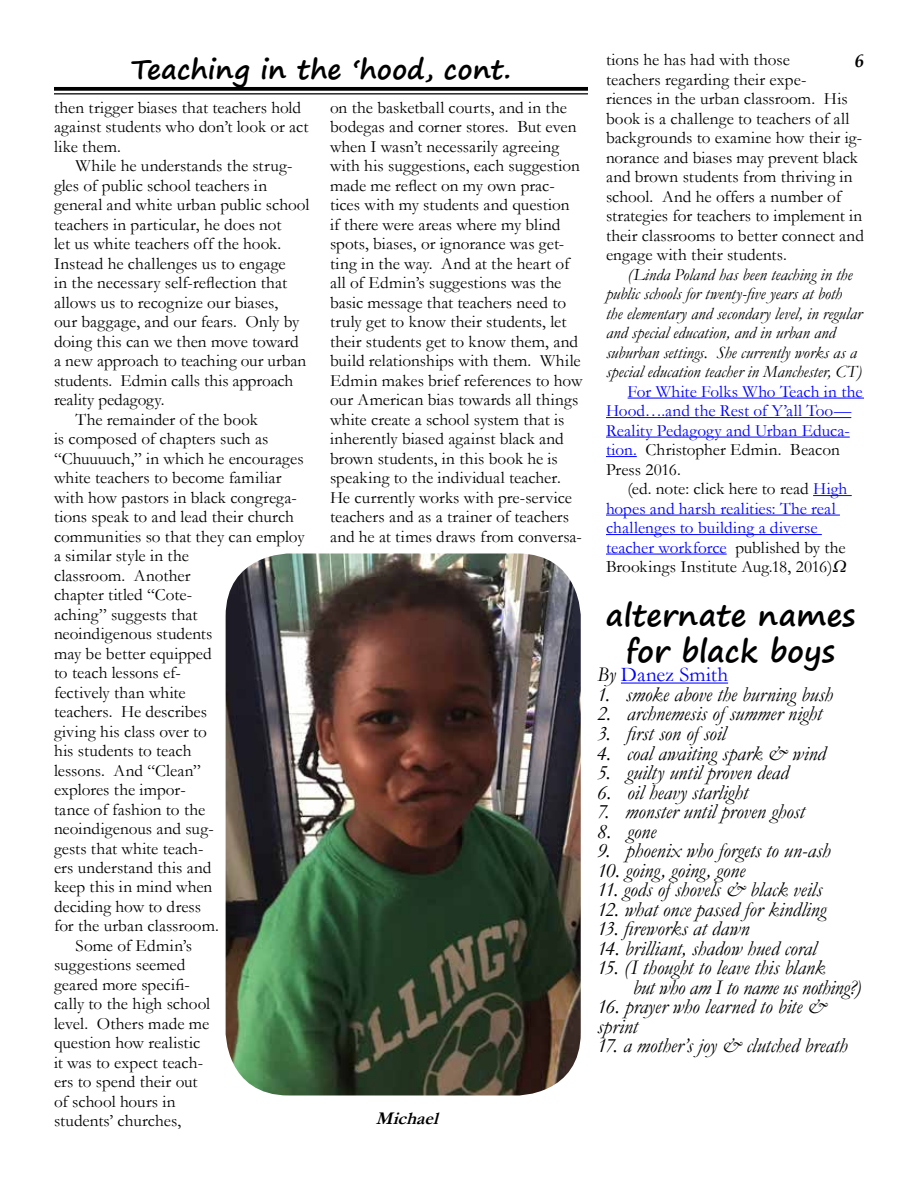
<style>
.page{position:relative;width:918px;height:1188px;background:#fff}
.page>*{position:absolute;margin:0;border:0;box-sizing:border-box;transform-origin:0 0}
.t1{font:700 30px/36px "Segoe Print";letter-spacing:.005em;color:#000;text-align:center}
.t2{font:700 27px "Segoe Print";letter-spacing:.005em;color:#000}
.t3{font:italic 21px/19.5px "Garamond";letter-spacing:-.005em;color:#000}
.t4{font:21px "Garamond";color:#00f}
.t5{font:italic 700 18px "Garamond";color:#000}
.t6{font:italic 700 18px "Book Antiqua";color:#000}
.t7{font:17.25px/19.5px "Garamond";color:#000}
.t8{font:17.25px/19.5px "Garamond";color:#00f}
.t9{font:italic 17.25px/19.5px "Garamond";color:#000}
.t10{font:17.25px "Garamond";letter-spacing:.02em;color:#000}
.s1{color:#000}
.s2{font-style:italic;color:#000}
</style>
<div class="page">
<hr style="left:54px;top:93px;width:534px;height:1px;background:#000">
<svg style="left:54px;top:87px;width:534px;height:4px;fill:#000"></svg>
<img style="left:226px;top:554px;width:355px;height:541px">
<hr style="left:628px;top:398px;width:236px;height:1px;background:#00f">
<hr style="left:606px;top:417px;width:245px;height:1px;background:#00f">
<hr style="left:606px;top:437px;width:244px;height:1px;background:#00f">
<hr style="left:606px;top:456px;width:31px;height:1px;background:#00f">
<hr style="left:813px;top:495px;width:39px;height:1px;background:#00f">
<hr style="left:606px;top:515px;width:234px;height:1px;background:#00f">
<hr style="left:606px;top:534px;width:216px;height:1px;background:#00f">
<hr style="left:606px;top:554px;width:121px;height:1px;background:#00f">
<hr style="left:621px;top:683px;width:107px;height:1px;background:#00f">
<h2 class="t2" style="left:131px;top:45px;width:381px">Teaching in the ‘hood, cont.</h2>
<p class="t7" style="left:330px;top:97px;width:254px">on the basketball courts, and in the bodegas and corner stores. But even when I wasn’t necessarily agreeing with his suggestions, each suggestion made me reflect on my own prac&shy;tices with my students and question if there were areas where my blind spots, biases, or ignorance was get&shy;ting in the way. And at the heart of all of Edmin’s suggestions was the basic message that teachers need to truly get to know their students, let their students get to know them, and build relationships with them. While Edmin makes brief references to how our American bias towards all things white create a school system that is inherently biased against black and brown students, in this book he is speaking to the individual teacher.<br>He currently works with pre-service teachers and as a trainer of teachers and he at times draws from conversa-</p>
<p class="t7" style="left:54px;top:97px;width:256px">then trigger biases that teachers hold against students who don’t look or act like them.</p>
<p class="t7" style="left:76px;top:156px;width:218px">While he understands the strug-</p>
<p class="t7" style="left:54px;top:175px;width:215px">gles of public school teachers in</p>
<p class="t7" style="left:54px;top:195px;width:257px">general and white urban public school</p>
<p class="t7" style="left:54px;top:214px;width:229px">teachers in particular, he does not</p>
<p class="t7" style="left:54px;top:234px;width:229px">let us white teachers off the hook.</p>
<p class="t7" style="left:54px;top:253px;width:233px">Instead he challenges us to engage</p>
<p class="t7" style="left:54px;top:273px;width:235px">in the necessary self-reflection that</p>
<p class="t7" style="left:54px;top:292px;width:226px">allows us to recognize our biases,</p>
<p class="t7" style="left:54px;top:312px;width:247px">our baggage, and our fears. Only by</p>
<p class="t7" style="left:54px;top:331px;width:246px">doing this can we then move toward</p>
<p class="t7" style="left:54px;top:351px;width:254px">a new approach to teaching our urban</p>
<p class="t7" style="left:54px;top:370px;width:241px">students. Edmin calls this approach</p>
<p class="t7" style="left:54px;top:390px;width:112px">reality pedagogy.</p>
<p class="t7" style="left:76px;top:409px;width:184px">The remainder of the book</p>
<p class="t7" style="left:54px;top:429px;width:216px">is composed of chapters such as</p>
<p class="t7" style="left:54px;top:448px;width:251px">“Chuuuuch,” in which he encourages</p>
<p class="t7" style="left:54px;top:468px;width:229px">white teachers to become familiar</p>
<p class="t7" style="left:54px;top:487px;width:244px">with how pastors in black congrega-</p>
<p class="t7" style="left:54px;top:507px;width:242px">tions speak to and lead their church</p>
<p class="t7" style="left:54px;top:526px;width:252px">communities so that they can employ</p>
<p class="t10" style="left:54px;top:544px;width:137px">a similar style in the</p>
<p class="t7" style="left:54px;top:565px;width:138px">classroom. Another</p>
<p class="t7" style="left:54px;top:585px;width:140px">chapter titled “Cote-</p>
<p class="t7" style="left:54px;top:604px;width:145px">aching” suggests that</p>
<p class="t7" style="left:54px;top:623px;width:160px">neoindigenous students</p>
<p class="t7" style="left:54px;top:643px;width:159px">may be better equipped</p>
<p class="t7" style="left:54px;top:662px;width:128px">to teach lessons ef-</p>
<p class="t7" style="left:54px;top:682px;width:133px">fectively than white</p>
<p class="t7" style="left:54px;top:701px;width:155px">teachers. He describes</p>
<p class="t7" style="left:54px;top:721px;width:154px">giving his class over to</p>
<p class="t7" style="left:54px;top:740px;width:139px">his students to teach</p>
<p class="t7" style="left:54px;top:760px;width:149px">lessons. And “Clean”</p>
<p class="t7" style="left:54px;top:779px;width:133px">explores the impor-</p>
<p class="t7" style="left:54px;top:799px;width:153px">tance of fashion to the</p>
<p class="t7" style="left:54px;top:818px;width:161px">neoindigenous and sug-</p>
<p class="t7" style="left:54px;top:838px;width:151px">gests that white teach-</p>
<p class="t7" style="left:54px;top:857px;width:159px">ers understand this and</p>
<p class="t7" style="left:54px;top:877px;width:160px">keep this in mind when</p>
<p class="t7" style="left:54px;top:896px;width:149px">deciding how to dress</p>
<p class="t7" style="left:54px;top:916px;width:166px">for the urban classroom.</p>
<p class="t7" style="left:76px;top:935px;width:118px">Some of Edmin’s</p>
<p class="t7" style="left:54px;top:955px;width:133px">suggestions seemed</p>
<p class="t7" style="left:54px;top:974px;width:138px">geared more specifi-</p>
<p class="t7" style="left:54px;top:994px;width:158px">cally to the high school</p>
<p class="t7" style="left:54px;top:1013px;width:157px">level. Others made me</p>
<p class="t7" style="left:54px;top:1033px;width:148px">question how realistic</p>
<p class="t7" style="left:54px;top:1052px;width:151px">it was to expect teach-</p>
<p class="t7" style="left:54px;top:1072px;width:145px">ers to spend their out</p>
<p class="t7" style="left:54px;top:1091px;width:123px">of school hours in</p>
<p class="t7" style="left:54px;top:1111px;width:129px">students’ churches,</p>
<p class="t5" style="left:376px;top:1106px;width:70px">Michael</p>
<p class="t7" style="left:606px;top:50px;width:260px">tions he has had with those<br>teachers regarding their expe-<br>riences in the urban classroom. His book is a challenge to teachers of all backgrounds to examine how their ig&shy;norance and biases may prevent black and brown students from thriving in school. And he offers a number of strategies for teachers to implement in their classrooms to better connect and engage with their students.</p>
<p class="t9" style="left:606px;top:264px;width:258px;text-indent:22px">(Linda Poland has been teaching in the public schools for twenty-five years at both the elementary and secondary level, in regular and special education, and in urban and suburban settings. She currently works as a special education teacher in Manchester, CT)</p>
<p class="t8" style="left:606px;top:381px;width:258px;text-indent:22px">For White Folks Who Teach in the<br>Hood….and the Rest of Y’all Too—<br>Reality Pedagogy and Urban Educa&shy;tion. <span class="s1">Christopher Edmin. Beacon<br>Press 2016.</span></p>
<p class="t8" style="left:606px;top:479px;width:243px;text-indent:22px"><span class="s1">(ed. note: click here to read</span> High hopes and harsh realities: The real challenges to building a diverse teacher workforce <span class="s1">published by the Brookings Institute Aug.18, 2016)</span></p>
<p class="t6" style="left:855px;top:49px;width:10px">6</p>
<h1 class="t1" style="left:606px;top:596px;width:251px">alternate names for black boys</h1>
<p class="t4" style="left:597px;top:661px;width:133px"><span class="s2">By</span> Danez Smith</p>
<p class="t3" style="left:597px;top:684px;width:237px">1. smoke above the burning bush</p>
<p class="t3" style="left:597px;top:704px;width:227px">2. archnemesis of summer night</p>
<p class="t3" style="left:597px;top:723px;width:130px">3. first son of soil</p>
<p class="t3" style="left:597px;top:743px;width:230px">4. coal awaiting spark &amp; wind</p>
<p class="t3" style="left:597px;top:762px;width:193px">5. guilty until proven dead</p>
<p class="t3" style="left:597px;top:782px;width:152px">6. oil heavy starlight</p>
<p class="t3" style="left:597px;top:801px;width:209px">7. monster until proven ghost</p>
<p class="t3" style="left:597px;top:821px;width:61px">8. gone</p>
<p class="t3" style="left:597px;top:840px;width:235px">9. phoenix who forgets to un-ash</p>
<p class="t3" style="left:597px;top:860px;width:150px">10. going, going, gone</p>
<p class="t3" style="left:597px;top:879px;width:227px">11. gods of shovels &amp; black veils</p>
<p class="t3" style="left:597px;top:899px;width:231px">12. what once passed for kindling</p>
<p class="t3" style="left:597px;top:918px;width:154px">13. fireworks at dawn</p>
<p class="t3" style="left:597px;top:938px;width:221px">14. brilliant, shadow hued coral</p>
<p class="t3" style="left:633px;top:957px;width:230px;text-indent:-36px">15. (I thought to leave this blank<br>but who am I to name us nothing?)</p>
<p class="t3" style="left:597px;top:996px;width:231px">16. prayer who learned to bite &amp; sprint</p>
<p class="t3" style="left:597px;top:1035px;width:252px">17. a mother’s joy &amp; clutched breath</p>
</div>
